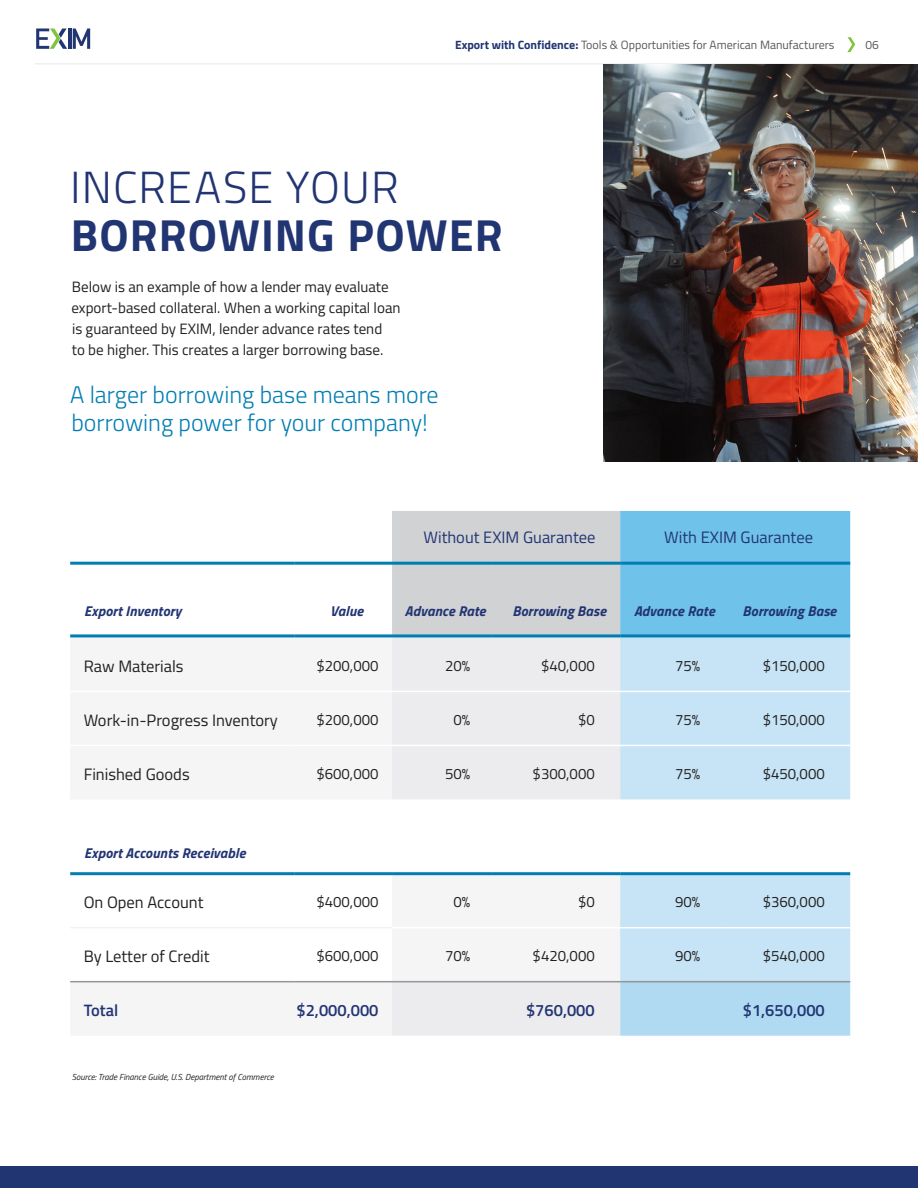
<style>
.page{position:relative;width:918px;height:1188px;background:#fff}
.page>*{position:absolute;margin:0;border:0;box-sizing:border-box;transform-origin:0 0}
.t1{font:700 45px "Titillium Web";letter-spacing:.025em;color:#223573}
.t2{font:300 45px "Titillium Web";letter-spacing:.025em;color:#223573}
.t3{font:300 24px/28.5px "Titillium Web";color:#007eb2}
.t4{font:16.5px "Titillium Web";color:#231f20}
.t5{font:16.5px "Titillium Web";color:#223573}
.t6{font:600 16.5px "Titillium Web";color:#223573}
.t7{font:15px/21px "Titillium Web";color:#231f20}
.t8{font:italic 700 14.25px "Titillium Web";letter-spacing:.01em;color:#223573}
.t9{font:12px "Titillium Web";color:#57585a}
.t10{font:italic 8.7px "Titillium Web";color:#231f20}
.s1{font-weight:700;color:#223573}
</style>
<div class="page">
<div style="left:0;top:1166px;width:918px;height:22px;background:#223573"></div>
<svg style="left:847px;top:37px;width:8px;height:15px"></svg>
<hr style="left:35px;top:63px;width:847px;height:2px;background:#e6e7e9">
<hr style="left:68px;top:28px;width:3px;height:21px;background:#223573">
<svg style="left:73px;top:28px;width:17px;height:21px"></svg>
<svg style="left:36px;top:28px;width:31px;height:21px"></svg>
<img style="left:603px;top:65px;width:315px;height:396px">
<svg style="left:392px;top:511px;width:458px;height:51px;background:#9ec9de"></svg>
<svg style="left:392px;top:565px;width:458px;height:69px;background:#9fc9df"></svg>
<svg style="left:70px;top:637px;width:322px;height:346px"></svg>
<svg style="left:392px;top:637px;width:228px;height:399px;fill:#ececee"></svg>
<svg style="left:620px;top:637px;width:230px;height:344px;fill:#c6e4f5"></svg>
<div style="left:620px;top:982px;width:230px;height:54px;background:#b0daf2"></div>
<hr style="left:70px;top:634px;width:225px;height:3px;background:#007eb2">
<hr style="left:295px;top:634px;width:97px;height:3px;background:#007eb2">
<hr style="left:392px;top:634px;width:100px;height:3px;background:#007eb2">
<hr style="left:492px;top:634px;width:128px;height:3px;background:#007eb2">
<hr style="left:620px;top:634px;width:102px;height:3px;background:#007eb2">
<hr style="left:722px;top:634px;width:128px;height:3px;background:#007eb2">
<hr style="left:70px;top:872px;width:225px;height:3px;background:#007eb2">
<hr style="left:295px;top:872px;width:97px;height:3px;background:#007eb2">
<hr style="left:392px;top:872px;width:100px;height:3px;background:#007eb2">
<hr style="left:492px;top:872px;width:128px;height:3px;background:#007eb2">
<hr style="left:620px;top:872px;width:102px;height:3px;background:#007eb2">
<hr style="left:722px;top:872px;width:128px;height:3px;background:#007eb2">
<hr style="left:70px;top:745px;width:225px;height:1px;background:#fff">
<hr style="left:295px;top:745px;width:97px;height:1px;background:#fff">
<hr style="left:392px;top:745px;width:100px;height:1px;background:#fff">
<hr style="left:492px;top:745px;width:128px;height:1px;background:#fff">
<hr style="left:620px;top:745px;width:102px;height:1px;background:#fff">
<hr style="left:722px;top:745px;width:128px;height:1px;background:#fff">
<hr style="left:70px;top:691px;width:225px;height:1px;background:#fff">
<hr style="left:295px;top:691px;width:97px;height:1px;background:#fff">
<hr style="left:392px;top:691px;width:100px;height:1px;background:#fff">
<hr style="left:492px;top:691px;width:128px;height:1px;background:#fff">
<hr style="left:620px;top:691px;width:102px;height:1px;background:#fff">
<hr style="left:722px;top:691px;width:128px;height:1px;background:#fff">
<hr style="left:392px;top:927px;width:100px;height:1px;background:#fff">
<hr style="left:492px;top:927px;width:128px;height:1px;background:#fff">
<hr style="left:620px;top:927px;width:102px;height:1px;background:#fff">
<hr style="left:722px;top:927px;width:128px;height:1px;background:#fff">
<hr style="left:70px;top:981px;width:225px;height:1px;background:#939598">
<hr style="left:295px;top:981px;width:97px;height:1px;background:#939598">
<hr style="left:492px;top:981px;width:128px;height:1px;background:#939598">
<hr style="left:620px;top:981px;width:102px;height:1px;background:#939598">
<hr style="left:722px;top:981px;width:128px;height:1px;background:#939598">
<hr style="left:70px;top:927px;width:225px;height:1px;background:#f2f3f4">
<hr style="left:295px;top:927px;width:97px;height:1px;background:#f2f3f4">
<hr style="left:392px;top:981px;width:100px;height:1px;background:#939598">
<hr style="left:392px;top:562px;width:100px;height:3px;background:#007eb2">
<hr style="left:492px;top:562px;width:128px;height:3px;background:#007eb2">
<hr style="left:620px;top:562px;width:102px;height:3px;background:#007eb2">
<hr style="left:722px;top:562px;width:128px;height:3px;background:#007eb2">
<hr style="left:70px;top:562px;width:225px;height:3px;background:#007eb2">
<hr style="left:295px;top:562px;width:97px;height:3px;background:#007eb2">
<p class="t9" style="left:455px;top:36px;width:381px"><span class="s1">Export with Confidence:</span> Tools &amp; Opportunities for American Manufacturers</p>
<p class="t9" style="left:866px;top:36px;width:15px">06</p>
<h1 class="t2" style="left:70px;top:155px;width:330px">INCREASE YOUR</h1>
<h1 class="t1" style="left:71px;top:201px;width:434px">BORROWING POWER</h1>
<p class="t7" style="left:71px;top:276px;width:331px">Below is an example of how a lender may evaluate export-based collateral. When a working capital loan is guaranteed by EXIM, lender advance rates tend<br>to be higher. This creates a larger borrowing base.</p>
<h2 class="t3" style="left:70px;top:379px;width:370px">A larger borrowing base means more borrowing power for your company!</h2>
<p class="t5" style="left:423px;top:525px;width:174px">Without EXIM Guarantee</p>
<p class="t5" style="left:664px;top:525px;width:150px">With EXIM Guarantee</p>
<p class="t8" style="left:84px;top:600px;width:99px">Export Inventory</p>
<p class="t8" style="left:330px;top:600px;width:35px">Value</p>
<p class="t8" style="left:405px;top:600px;width:82px">Advance Rate</p>
<p class="t8" style="left:512px;top:600px;width:95px">Borrowing Base</p>
<p class="t8" style="left:634px;top:600px;width:82px">Advance Rate</p>
<p class="t8" style="left:743px;top:600px;width:95px">Borrowing Base</p>
<p class="t4" style="left:84px;top:654px;width:101px">Raw Materials</p>
<p class="t7" style="left:316px;top:654px;width:64px">$200,000</p>
<p class="t7" style="left:445px;top:654px;width:27px">20%</p>
<p class="t7" style="left:541px;top:654px;width:55px">$40,000</p>
<p class="t7" style="left:675px;top:654px;width:27px">75%</p>
<p class="t7" style="left:763px;top:654px;width:64px">$150,000</p>
<p class="t4" style="left:84px;top:708px;width:196px">Work-in-Progress Inventory</p>
<p class="t7" style="left:316px;top:708px;width:64px">$200,000</p>
<p class="t7" style="left:454px;top:708px;width:18px">0%</p>
<p class="t7" style="left:578px;top:708px;width:18px">$0</p>
<p class="t7" style="left:675px;top:708px;width:27px">75%</p>
<p class="t7" style="left:763px;top:708px;width:64px">$150,000</p>
<p class="t4" style="left:84px;top:762px;width:107px">Finished Goods</p>
<p class="t7" style="left:316px;top:762px;width:64px">$600,000</p>
<p class="t7" style="left:445px;top:762px;width:27px">50%</p>
<p class="t7" style="left:533px;top:762px;width:64px">$300,000</p>
<p class="t7" style="left:675px;top:762px;width:27px">75%</p>
<p class="t7" style="left:763px;top:762px;width:64px">$450,000</p>
<p class="t8" style="left:84px;top:842px;width:163px">Export Accounts Receivable</p>
<p class="t4" style="left:84px;top:890px;width:121px">On Open Account</p>
<p class="t7" style="left:316px;top:891px;width:64px">$400,000</p>
<p class="t7" style="left:454px;top:891px;width:18px">0%</p>
<p class="t7" style="left:578px;top:891px;width:18px">$0</p>
<p class="t7" style="left:675px;top:891px;width:27px">90%</p>
<p class="t7" style="left:763px;top:891px;width:64px">$360,000</p>
<p class="t4" style="left:84px;top:944px;width:127px">By Letter of Credit</p>
<p class="t7" style="left:316px;top:945px;width:64px">$600,000</p>
<p class="t7" style="left:445px;top:945px;width:27px">70%</p>
<p class="t7" style="left:533px;top:945px;width:64px">$420,000</p>
<p class="t7" style="left:675px;top:945px;width:27px">90%</p>
<p class="t7" style="left:763px;top:945px;width:64px">$540,000</p>
<p class="t6" style="left:84px;top:998px;width:36px">Total</p>
<p class="t6" style="left:297px;top:998px;width:84px">$2,000,000</p>
<p class="t6" style="left:526px;top:998px;width:70px">$760,000</p>
<p class="t6" style="left:743px;top:998px;width:84px">$1,650,000</p>
<p class="t10" style="left:72px;top:1071px;width:204px">Source: Trade Finance Guide, U.S. Department of Commerce</p>
</div>
